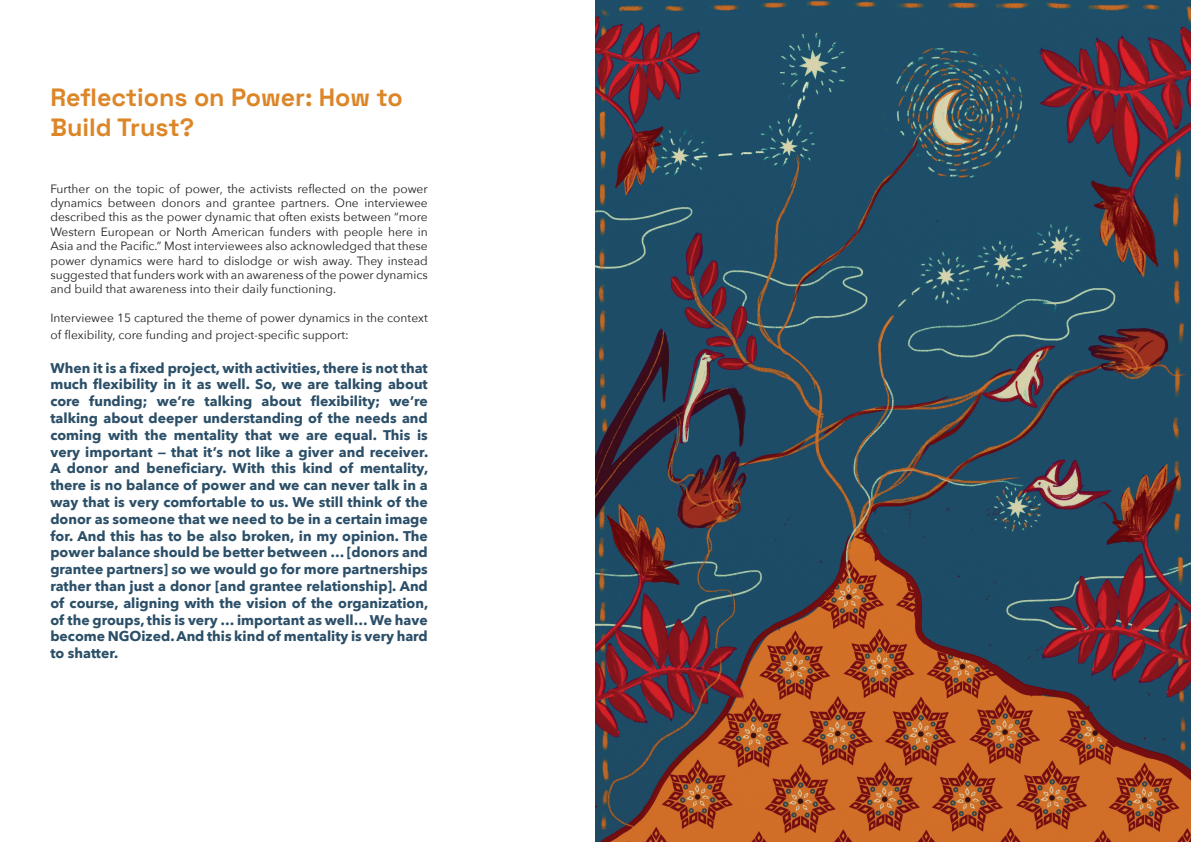
<style>
.page{position:relative;width:1191px;height:842px;background:#fff}
.page>*{position:absolute;margin:0;border:0;box-sizing:border-box;transform-origin:0 0}
.t1{font:300 25px/30px "Space Grotesk";color:#dc8628}
.t2{font:700 14px/16.8px "Avenir Next";color:#2b4f68;text-align:justify}
.t3{font:12px/14.4px "Avenir Next";color:#231f20;text-align:justify}
</style>
<div class="page">
<img style="left:595px;top:0;width:596px;height:842px">
<h1 class="t1" style="left:50px;top:81px;width:354px">Reflections on Power: How to<br>Build Trust?</h1>
<p class="t3" style="left:50px;top:181px;width:379px">Further on the topic of power, the activists reflected on the power dynamics between donors and grantee partners. One interviewee described this as the power dynamic that often exists between “more Western European or North American funders with people here in Asia and the Pacific.” Most interviewees also acknowledged that these power dynamics were hard to dislodge or wish away. They instead suggested that funders work with an awareness of the power dynamics and build that awareness into their daily functioning.</p>
<p class="t3" style="left:50px;top:309px;width:379px;line-height:16.8px">Interviewee 15 captured the theme of power dynamics in the context of flexibility, core funding and project-specific support:</p>
<p class="t2" style="left:50px;top:359px;width:379px">When it is a fixed project, with activities, there is not that much flexibility in it as well. So, we are talking about core funding; we’re talking about flexibility; we’re talking about deeper understanding of the needs and coming with the mentality that we are equal. This is very important — that it’s not like a giver and receiver.<br>A donor and beneficiary. With this kind of mentality, there is no balance of power and we can never talk in a way that is very comfortable to us. We still think of the donor as someone that we need to be in a certain image for. And this has to be also broken, in my opinion. The power balance should be better between … [donors and grantee partners] so we would go for more partnerships rather than just a donor [and grantee relationship]. And of course, aligning with the vision of the organization, of the groups, this is very … important as well… We have become NGOized. And this kind of mentality is very hard to shatter.</p>
</div>
